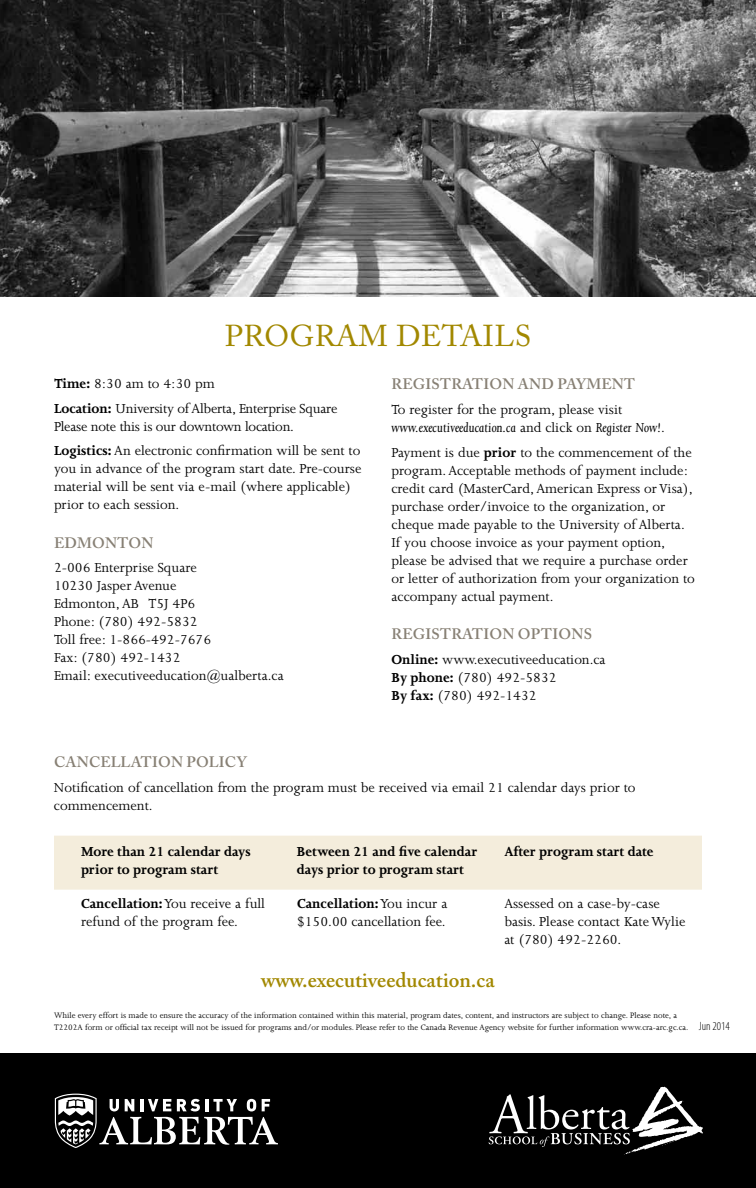
<style>
.page{position:relative;width:756px;height:1188px;background:#fff}
.page>*{position:absolute;margin:0;border:0;box-sizing:border-box;transform-origin:0 0}
.t1{font:30px "Adobe Caslon Pro";letter-spacing:.015em;color:#a28800}
.t2{font:600 21px "Adobe Caslon Pro";color:#a28800}
.t3{font:15px/18px "Joanna MT Std";color:#000}
.t4{font:700 15px/18px "Joanna MT Std";color:#000}
.t5{font:600 15px "Adobe Caslon Pro";letter-spacing:.015em;color:#878074}
.t6{font:9px/12px "Joanna MT Std";color:#000}
.s1{font-weight:700}
.s2{font-style:italic}
.s3{font-family:"Myriad Pro";font-weight:300;font-stretch:condensed;font-size:12px}
</style>
<div class="page">
<div style="left:0;top:1053px;width:756px;height:135px;background:#000"></div>
<svg style="left:489px;top:1087px;width:214px;height:68px"></svg>
<svg style="left:55px;top:1094px;width:223px;height:54px"></svg>
<div style="left:54px;top:836px;width:648px;height:54px;background:#f4eddc;border:2px solid #f4eddc"></div>
<img style="left:0;top:0;width:756px;height:297px">
<h1 class="t1" style="left:225px;top:318px;width:308px">PROGRAM DETAILS</h1>
<p class="t3" style="left:54px;top:371px;width:285px;line-height:24.8px"><span class="s1">Time:</span> 8:30 am to 4:30 pm<br><span class="s1">Location:</span> University of Alberta, Enterprise Square</p>
<p class="t3" style="left:54px;top:414px;width:308px;line-height:24.8px">Please note this is our downtown location.<br><span class="s1">Logistics:</span> An electronic confirmation will be sent to</p>
<p class="t3" style="left:54px;top:460px;width:309px">you in advance of the program start date. Pre-course material will be sent via e-mail (where applicable) prior to each session.</p>
<p class="t5" style="left:54px;top:534px;width:101px">EDMONTON</p>
<p class="t3" style="left:54px;top:559px;width:231px">2-006 Enterprise Square<br>10230 Jasper Avenue<br>Edmonton, AB T5J 4P6<br>Phone: (780) 492-5832<br>Toll free: 1-866-492-7676<br>Fax: (780) 492-1432<br>Email: executiveeducation@ualberta.ca</p>
<p class="t5" style="left:392px;top:375px;width:208px">RE GISTRATION AND PAYMENT</p>
<p class="t3" style="left:392px;top:400px;width:275px">To register for the program, please visit <span class="s2">www.executiveeducation.ca</span> and click on <span class="s2">Register Now!</span>.</p>
<p class="t3" style="left:392px;top:443px;width:305px">Payment is due <span class="s1">prior</span> to the commencement of the program. Acceptable methods of payment include: credit card (MasterCard, American Express or Visa), purchase order/invoice to the organization, or cheque made payable to the University of Alberta.<br>If you choose invoice as your payment option, please be advised that we require a purchase order or letter of authorization from your organization to accompany actual payment.</p>
<p class="t5" style="left:392px;top:625px;width:201px">REGISTRATION OPTIONS</p>
<p class="t3" style="left:392px;top:650px;width:216px"><span class="s1">Online:</span> www.executiveeducation.ca<br><span class="s1">By phone:</span> (780) 492-5832<br><span class="s1">By fax:</span> (780) 492-1432</p>
<p class="t5" style="left:54px;top:753px;width:35px">CANCE</p>
<p class="t5" style="left:111px;top:753px;width:138px">LLATION PO LICY</p>
<p class="t3" style="left:54px;top:778px;width:583px">Notification of cancellation from the program must be received via email 21 calendar days prior to commencement.</p>
<p class="t4" style="left:297px;top:843px;width:182px">Between 21 and five calendar days prior to program start</p>
<p class="t4" style="left:504px;top:843px;width:151px">After program start date</p>
<p class="t4" style="left:81px;top:843px;width:171px">More than 21 calendar days prior to program start</p>
<p class="t3" style="left:81px;top:894px;width:186px"><span class="s1">Cancellation:</span> You receive a full refund of the program fee.</p>
<p class="t3" style="left:297px;top:894px;width:152px"><span class="s1">Cancellation:</span> You incur a $150.00 cancellation fee.</p>
<p class="t3" style="left:504px;top:894px;width:183px">Assessed on a case-by-case basis. Please contact Kate Wylie at (780) 492-2260.</p>
<h2 class="t2" style="left:261px;top:968px;width:235px">WWW.EXECUTIVEEDUCATION.CA</h2>
<p class="t6" style="left:54px;top:1010px;width:677px">While every effort is made to ensure the accuracy of the information contained within this material, program dates, content, and instructors are subject to change. Please note, a<br>T2202A form or official tax receipt will not be issued for programs and/or modules. Please refer to the Canada Revenue Agency website for further information www.cra-arc.gc.ca. <span class="s3">Jun 2014</span></p>
</div>
